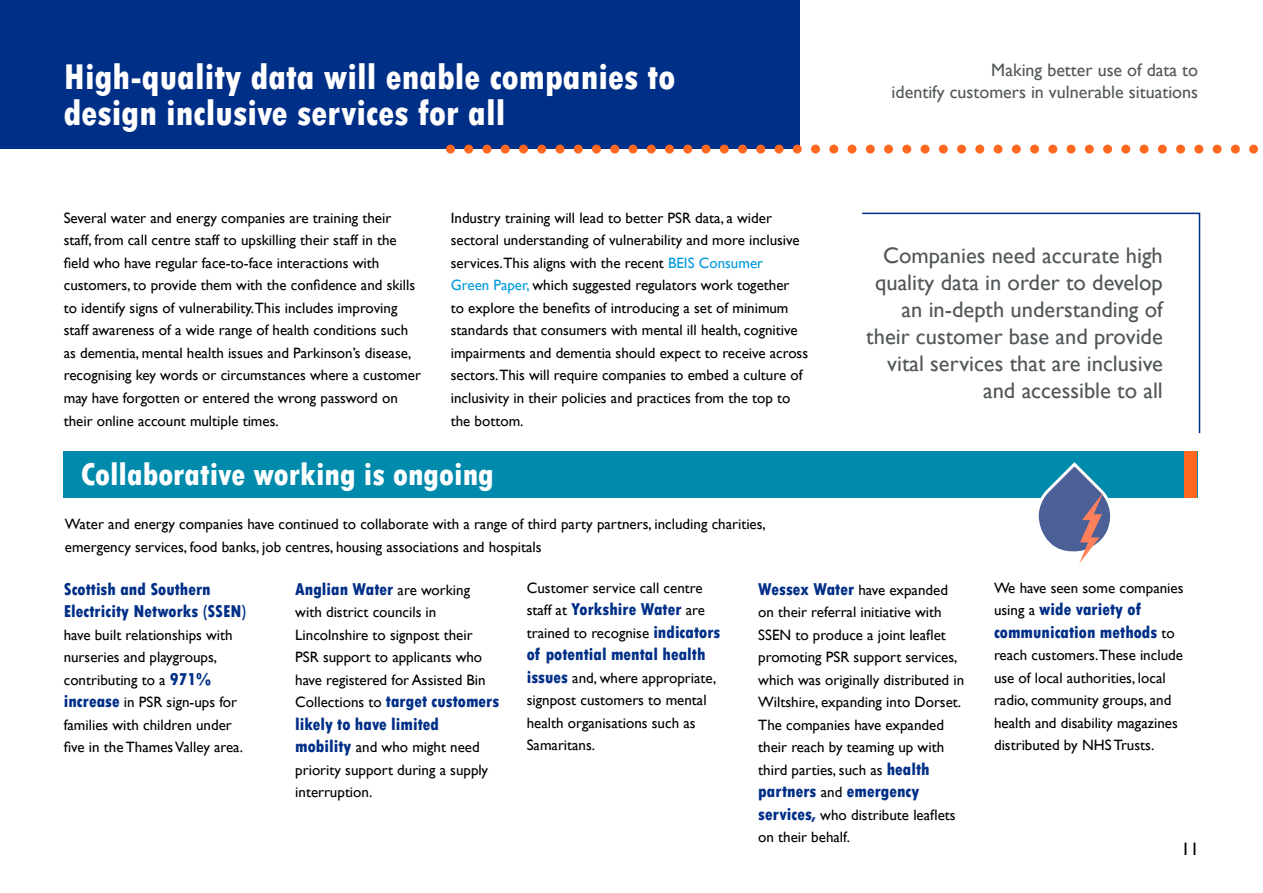
<style>
.page{position:relative;width:1263px;height:893px;background:#fff}
.page>*{position:absolute;margin:0;border:0;box-sizing:border-box;transform-origin:0 0}
.t1{font:800 condensed 37.5px/36px "Tw Cen";color:#fff}
.t2{font:800 condensed 33px "Tw Cen";color:#fff}
.t3{font:22.5px/27px "Gill Sans";color:#52575a;text-align:right}
.t4{font:800 condensed 18px/22.5px "Tw Cen";color:#002f87}
.t5{font:18px/21.6px "Gill Sans";color:#52575a;text-align:right}
.t6{font:18px "Gill Sans";color:#000}
.t7{font:15px/22.5px "Gill Sans";color:#000}
.s1{color:#009ade}
.s2{font-family:"Tw Cen";font-weight:800;font-stretch:condensed;font-size:18px;color:#002f87}
.s3{font-family:"Gill Sans";font-weight:400;font-stretch:normal;font-size:15px;color:#000}
</style>
<div class="page">
<div style="left:0;top:0;width:799px;height:149px;background:#002f87"></div>
<div style="left:64px;top:451px;width:1134px;height:46px;background:#008aac"></div>
<svg style="left:469px;top:0;width:771px;height:564px"></svg>
<svg style="left:861px;top:212px;width:340px;height:223px"></svg>
<h1 class="t1" style="left:64px;top:59px;width:613px">High-quality data will enable companies to design inclusive services for all</h1>
<p class="t7" style="left:64px;top:207px;width:359px">Several water and energy companies are training their staff, from call centre staff to upskilling their staff in the field who have regular face-to-face interactions with customers, to provide them with the confidence and skills to identify signs of vulnerability.This includes improving staff awareness of a wide range of health conditions such as dementia, mental health issues and Parkinson’s disease, recognising key words or circumstances where a customer may have forgotten or entered the wrong password on their online account multiple times.</p>
<p class="t7" style="left:451px;top:207px;width:359px">Industry training will lead to better PSR data, a wider sectoral understanding of vulnerability and more inclusive services.This aligns with the recent <span class="s1">BEIS Consumer<br>Green Paper,</span> which suggested regulators work together<br>to explore the benefits of introducing a set of minimum standards that consumers with mental ill health, cognitive impairments and dementia should expect to receive across sectors.This will require companies to embed a culture of inclusivity in their policies and practices from the top to the bottom.</p>
<h2 class="t2" style="left:81px;top:455px;width:415px">Collaborative working is ongoing</h2>
<p class="t7" style="left:65px;top:513px;width:702px">Water and energy companies have continued to collaborate with a range of third party partners, including charities, emergency services, food banks, job centres, housing associations and hospitals</p>
<p class="t5" style="left:892px;top:60px;width:308px">Making better use of data to<br>identify customers in vulnerable situations</p>
<h3 class="t3" style="left:866px;top:242px;width:298px">Companies need accurate high quality data in order to develop an in-depth understanding of their customer base and provide vital services that are inclusive and accessible to all</h3>
<p class="t4" style="left:64px;top:578px;width:184px">Scottish and Southern<br>Electricity Networks (SSEN)</p>
<p class="t7" style="left:64px;top:624px;width:181px">have built relationships with nurseries and playgroups, contributing to a <span class="s2">971% increase</span> in PSR sign-ups for families with children under five in the Thames Valley area.</p>
<p class="t4" style="left:295px;top:578px;width:176px">Anglian Water <span class="s3">are working</span></p>
<p class="t7" style="left:295px;top:601px;width:192px">with district councils in<br>Lincolnshire to signpost their<br>PSR support to applicants who have registered for Assisted Bin</p>
<p class="t4" style="left:295px;top:690px;width:206px"><span class="s3">Collections to</span> target customers likely to have limited</p>
<p class="t7" style="left:295px;top:736px;width:194px"><span class="s2">mobility</span> and who might need priority support during a supply interruption.</p>
<p class="t7" style="left:527px;top:577px;width:177px">Customer service call centre</p>
<p class="t4" style="left:527px;top:598px;width:180px"><span class="s3">staff at</span> Yorkshire Water <span class="s3">are</span></p>
<p class="t7" style="left:527px;top:622px;width:195px">trained to recognise <span class="s2">indicators</span></p>
<p class="t4" style="left:527px;top:643px;width:180px">of potential mental health</p>
<p class="t7" style="left:527px;top:667px;width:191px"><span class="s2">issues</span> and, where appropriate, signpost customers to mental health organisations such as<br>Samaritans.</p>
<p class="t7" style="left:758px;top:579px;width:207px"><span class="s2">Wessex Water</span> have expanded on their referral initiative with<br>SSEN to produce a joint leaflet promoting PSR support services, which was originally distributed in<br>Wiltshire, expanding into Dorset.<br>The companies have expanded their reach by teaming up with third parties, such as <span class="s2">health</span></p>
<p class="t4" style="left:758px;top:780px;width:163px">partners <span class="s3">and</span> emergency</p>
<p class="t7" style="left:758px;top:804px;width:199px"><span class="s2">services,</span> who distribute leaflets on their behalf.</p>
<p class="t7" style="left:994px;top:577px;width:191px">We have seen some companies</p>
<p class="t4" style="left:994px;top:598px;width:182px"><span class="s3">using a</span> wide variety of communication methods <span class="s3">to</span></p>
<p class="t7" style="left:994px;top:644px;width:190px">reach customers.These include use of local authorities, local radio, community groups, and health and disability magazines distributed by NHS Trusts.</p>
<p class="t6" style="left:1181px;top:838px;width:19px">11</p>
</div>
